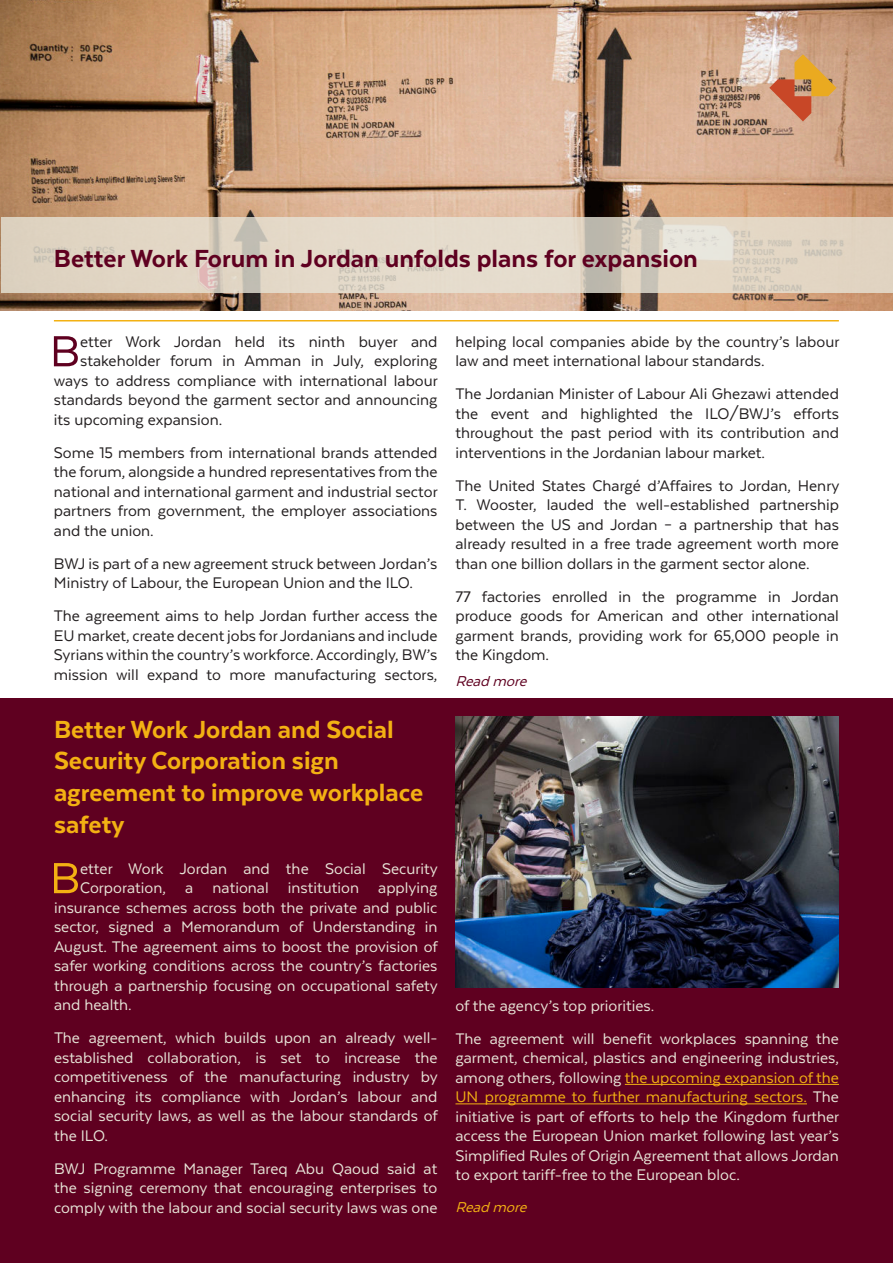
<style>
.page{position:relative;width:893px;height:1263px;background:#fff}
.page>*{position:absolute;margin:0;border:0;box-sizing:border-box;transform-origin:0 0}
.t1{font:50.25px "Texta";color:#5f0020}
.t2{font:50.25px "Texta";color:#f3b113}
.t3{font:800 28.5px/31.8px "Texta";color:#f3b113}
.t4{font:800 28.5px "Texta";color:#5f0020}
.t5{font:17.7px/19.5px "Texta";color:#231f20;text-align:justify}
.t6{font:17.7px/19.5px "Texta";color:#e7e4d7;text-align:justify}
.t7{font:italic 16.5px "Texta";color:#5f0020}
.t8{font:italic 16.5px "Texta";color:#f3b113}
.s1{color:#f3b113}
</style>
<div class="page">
<div style="left:0;top:698px;width:893px;height:565px;background:#5f0020"></div>
<img style="left:0;top:0;width:893px;height:310px">
<svg style="left:1px;top:217px;width:892px;height:76px;fill:#e3d7c5"></svg>
<hr style="left:54px;top:320px;width:785px;height:1px;background:#f3b113">
<svg style="left:729px;top:54px;width:107px;height:94px"></svg>
<hr style="left:625px;top:1084px;width:214px;height:1px;background:#f3b113">
<hr style="left:455px;top:1103px;width:352px;height:1px;background:#f3b113">
<img style="left:455px;top:716px;width:384px;height:272px">
<h2 class="t4" style="left:54px;top:245px;width:646px">Better Work Forum in Jordan unfolds plans for expansion</h2>
<h1 class="t1" style="left:50px;top:327px;width:32px">B</h1>
<p class="t5" style="left:80px;top:332px;width:359px">etter Work Jordan held its ninth buyer and</p>
<p class="t5" style="left:80px;top:351px;width:359px">stakeholder forum in Amman in July, exploring</p>
<p class="t5" style="left:54px;top:371px;width:385px">ways to address compliance with international labour</p>
<p class="t5" style="left:54px;top:390px;width:385px">standards beyond the garment sector and announcing</p>
<p class="t5" style="left:54px;top:410px;width:170px">its upcoming expansion.</p>
<p class="t5" style="left:54px;top:443px;width:385px">Some 15 members from international brands attended the forum, alongside a hundred representatives from the national and international garment and industrial sector partners from government, the employer associations and the union.</p>
<p class="t5" style="left:54px;top:554px;width:385px">BWJ is part of a new agreement struck between Jordan’s<br>Ministry of Labour, the European Union and the ILO.</p>
<p class="t5" style="left:54px;top:606px;width:385px">The agreement aims to help Jordan further access the EU market, create decent jobs for Jordanians and include Syrians within the country’s workforce. Accordingly, BW’s mission will expand to more manufacturing sectors,</p>
<h2 class="t3" style="left:54px;top:713px;width:371px">Better Work Jordan and Social<br>Security Corporation sign agreement to improve workplace safety</h2>
<h1 class="t2" style="left:50px;top:854px;width:32px">B</h1>
<p class="t6" style="left:80px;top:859px;width:359px">etter Work Jordan and the Social Security</p>
<p class="t6" style="left:80px;top:878px;width:359px">Corporation, a national institution applying</p>
<p class="t6" style="left:54px;top:898px;width:385px">insurance schemes across both the private and public</p>
<p class="t6" style="left:54px;top:917px;width:385px">sector, signed a Memorandum of Understanding in</p>
<p class="t6" style="left:54px;top:937px;width:385px">August. The agreement aims to boost the provision of</p>
<p class="t6" style="left:54px;top:956px;width:385px">safer working conditions across the country’s factories</p>
<p class="t6" style="left:54px;top:976px;width:385px">through a partnership focusing on occupational safety</p>
<p class="t6" style="left:54px;top:995px;width:79px">and health.</p>
<p class="t6" style="left:54px;top:1028px;width:385px">The agreement, which builds upon an already well&shy;established collaboration, is set to increase the competitiveness of the manufacturing industry by enhancing its compliance with Jordan’s labour and social security laws, as well as the labour standards of the ILO.</p>
<p class="t6" style="left:54px;top:1159px;width:385px">BWJ Programme Manager Tareq Abu Qaoud said at the signing ceremony that encouraging enterprises to comply with the labour and social security laws was one</p>
<p class="t5" style="left:455px;top:332px;width:385px">helping local companies abide by the country’s labour law and meet international labour standards.</p>
<p class="t5" style="left:455px;top:384px;width:385px">The Jordanian Minister of Labour Ali Ghezawi attended the event and highlighted the ILO/BWJ’s efforts throughout the past period with its contribution and interventions in the Jordanian labour market.</p>
<p class="t5" style="left:455px;top:476px;width:385px">The United States Chargé d’Affaires to Jordan, Henry T. Wooster, lauded the well-established partnership between the US and Jordan – a partnership that has already resulted in a free trade agreement worth more than one billion dollars in the garment sector alone.</p>
<p class="t5" style="left:455px;top:587px;width:385px">77 factories enrolled in the programme in Jordan produce goods for American and other international garment brands, providing work for 65,000 people in the Kingdom.</p>
<p class="t7" style="left:455px;top:673px;width:77px">Read more</p>
<p class="t6" style="left:455px;top:989px;width:385px;line-height:33px">of the agency’s top priorities.<br>The agreement will benefit workplaces spanning the</p>
<p class="t6" style="left:455px;top:1048px;width:385px">garment, chemical, plastics and engineering industries, among others, following <span class="s1">the upcoming expansion of the UN programme to further manufacturing sectors.</span> The initiative is part of efforts to help the Kingdom further access the European Union market following last year’s Simplified Rules of Origin Agreement that allows Jordan to export tariff-free to the European bloc.</p>
<p class="t8" style="left:455px;top:1199px;width:77px">Read more</p>
</div>
